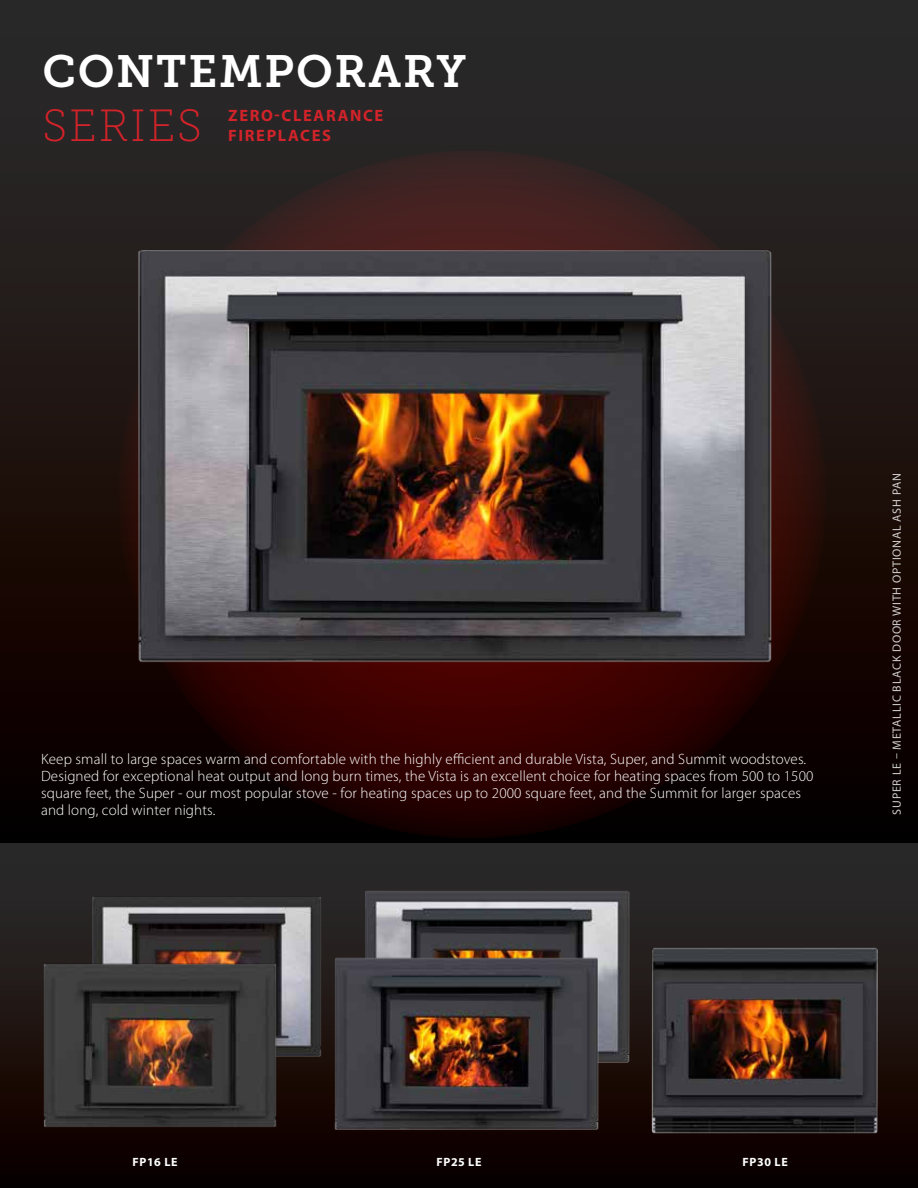
<style>
.page{position:relative;width:918px;height:1188px;background:#fff}
.page>*{position:absolute;margin:0;border:0;box-sizing:border-box;transform-origin:0 0}
.t1{font:45px "Museo Slab 700";letter-spacing:.04em;color:#fff}
.t2{font:45px "Museo Slab 100";letter-spacing:.04em;color:#d2232a}
.t3{font:700 16.5px/19.8px "Myriad Pro";letter-spacing:.1em;color:#d2232a}
.t4{font:300 15px/16.8px "Myriad Pro";letter-spacing:.01em;color:#fff}
.t5{font:12px "Myriad Pro";letter-spacing:.06em;color:#fff}
.t6{font:700 12px "Myriad Pro";letter-spacing:.055em;color:#fff}
</style>
<div class="page">
<div style="left:0;top:0;width:918px;height:844px;background:linear-gradient(to bottom,#2f2c2c,#0a0000)"></div>
<svg style="left:118px;top:151px;width:709px;height:687px;background:#2e0808"></svg>
<div style="left:0;top:844px;width:918px;height:344px;background:linear-gradient(to bottom,#2e2d2d,#0d0000)"></div>
<img style="left:71px;top:889px;width:253px;height:178px">
<img style="left:344px;top:874px;width:296px;height:208px">
<img style="left:40px;top:956px;width:254px;height:178px">
<img style="left:314px;top:941px;width:296px;height:207px">
<img style="left:640px;top:929px;width:264px;height:222px">
<img style="left:88px;top:210px;width:712px;height:498px">
<h1 class="t1" style="left:43px;top:46px;width:425px">CONTEMPORARY</h1>
<h1 class="t2" style="left:43px;top:101px;width:161px">SERIES</h1>
<p class="t3" style="left:228px;top:106px;width:157px">ZERO-CLEARANCE<br>FIREPLACES</p>
<p class="t4" style="left:41px;top:751px;width:774px">Keep small to large spaces warm and comfortable with the highly efficient and durable Vista, Super, and Summit woodstoves.<br>Designed for exceptional heat output and long burn times, the Vista is an excellent choice for heating spaces from 500 to 1500 square feet, the Super - our most popular stove - for heating spaces up to 2000 square feet, and the Summit for larger spaces and long, cold winter nights.</p>
<p class="t5" style="left:889px;top:815px;width:343px;rotate:-90deg">SUPER LE – METALLIC BLACK DOOR WITH OPTIONAL ASH PAN</p>
<p class="t6" style="left:132px;top:1155px;width:47px">FP16 LE</p>
<p class="t6" style="left:436px;top:1155px;width:47px">FP25 LE</p>
<p class="t6" style="left:743px;top:1155px;width:47px">FP30 LE</p>
</div>
